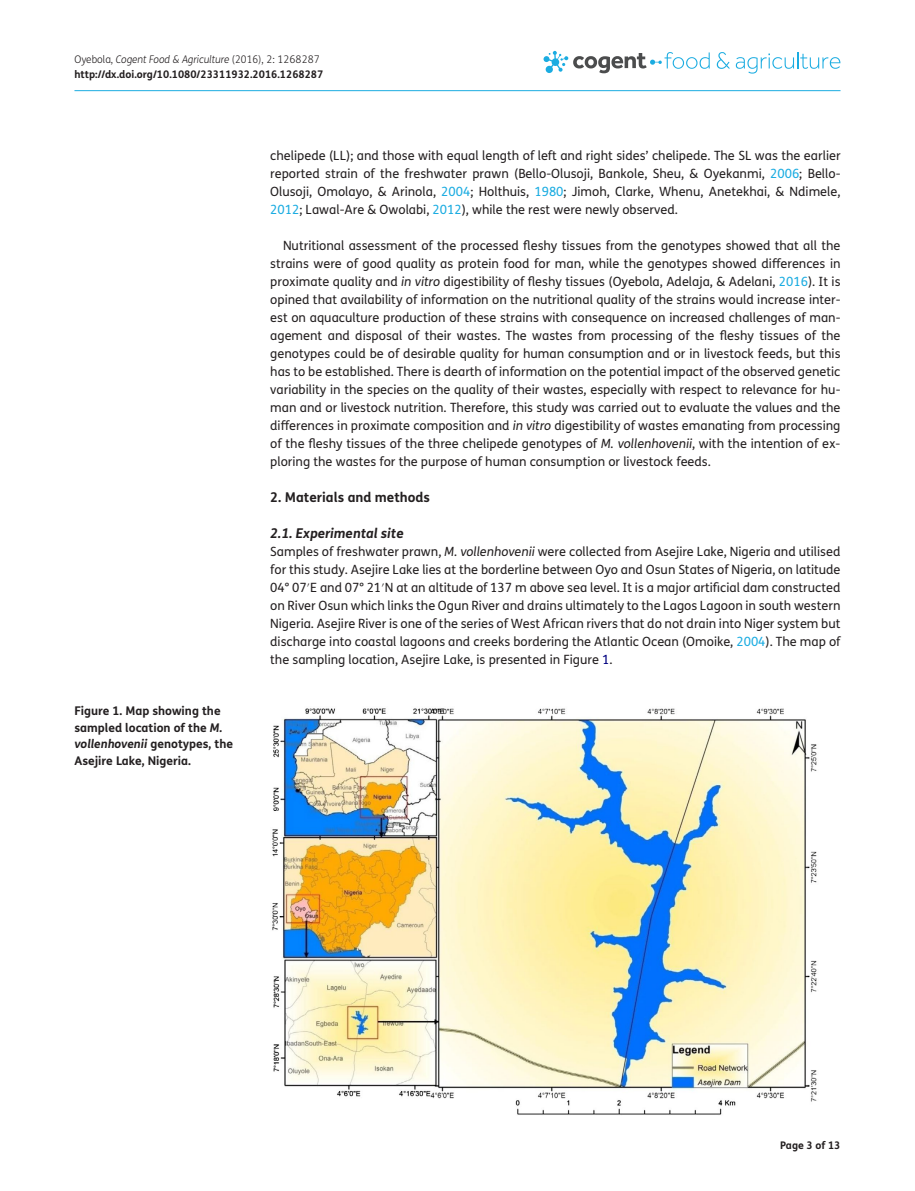
<style>
.page{position:relative;width:915px;height:1191px;background:#fff}
.page>*{position:absolute;margin:0;border:0;box-sizing:border-box;transform-origin:0 0}
.t1{font:700 13.5px "FS Me Pro";color:#231f20}
.t2{font:italic 700 13.5px "FS Me Pro";color:#231f20}
.t3{font:12.75px/18px "FS Me Pro";color:#231f20;text-align:justify}
.t4{font:700 12px/16.5px "FS Me Pro";color:#231f20}
.t5{font:700 10.5px/15px "FS Me Pro";color:#231f20}
.s1{font-weight:300}
.s2{font-weight:300;font-style:italic}
.s3{font-style:italic}
.s4{color:#1bace1}
.s5{font-family:"STIX"}
.s6{color:#000080}
</style>
<div class="page">
<hr style="left:74px;top:90px;width:766px;height:1px;background:#1bace1">
<svg style="left:543px;top:51px;width:166px;height:22px"></svg>
<svg style="left:716px;top:52px;width:13px;height:17px"></svg>
<svg style="left:735px;top:52px;width:105px;height:22px"></svg>
<img style="left:272px;top:708px;width:545px;height:407px">
<p class="t5" style="left:74px;top:51px;width:250px"><span class="s1">Oyebola,</span> <span class="s2">Cogent Food &amp; Agriculture</span> <span class="s1">(2016), 2: 1268287 </span>http://dx.doi.org/10.1080/23311932.2016.1268287</p>
<p class="t4" style="left:74px;top:702px;width:160px">Figure 1. Map showing the sampled location of the <span class="s3">M. vollenhovenii</span> genotypes, the<br>Asejire Lake, Nigeria.</p>
<p class="t3" style="left:270px;top:146px;width:571px">chelipede (LL); and those with equal length of left and right sides’ chelipede. The SL was the earlier reported strain of the freshwater prawn (Bello-Olusoji, Bankole, Sheu, &amp; Oyekanmi, <span class="s4">2006</span>; Bello-Olusoji, Omolayo, &amp; Arinola, <span class="s4">2004</span>; Holthuis, <span class="s4">1980</span>; Jimoh, Clarke, Whenu, Anetekhai, &amp; Ndimele, <span class="s4">2012</span>; Lawal-Are &amp; Owolabi, <span class="s4">2012</span>), while the rest were newly observed.</p>
<p class="t3" style="left:270px;top:236px;width:571px;text-indent:13px">Nutritional assessment of the processed fleshy tissues from the genotypes showed that all the strains were of good quality as protein food for man, while the genotypes showed differences in proximate quality and <span class="s3">in vitro</span> digestibility of fleshy tissues (Oyebola, Adelaja, &amp; Adelani, <span class="s4">2016</span>). It is opined that availability of information on the nutritional quality of the strains would increase inter&shy;est on aquaculture production of these strains with consequence on increased challenges of man&shy;agement and disposal of their wastes. The wastes from processing of the fleshy tissues of the genotypes could be of desirable quality for human consumption and or in livestock feeds, but this has to be established. There is dearth of information on the potential impact of the observed genetic variability in the species on the quality of their wastes, especially with respect to relevance for hu&shy;man and or livestock nutrition. Therefore, this study was carried out to evaluate the values and the differences in proximate composition and <span class="s3">in vitro</span> digestibility of wastes emanating from processing of the fleshy tissues of the three chelipede genotypes of <span class="s3">M. vollenhovenii</span>, with the intention of ex&shy;ploring the wastes for the purpose of human consumption or livestock feeds.</p>
<p class="t1" style="left:270px;top:487px;width:161px">2. Materials and methods</p>
<p class="t2" style="left:270px;top:523px;width:135px">2.1. Experimental site</p>
<p class="t3" style="left:270px;top:542px;width:571px">Samples of freshwater prawn, <span class="s3">M. vollenhovenii</span> were collected from Asejire Lake, Nigeria and utilised for this study. Asejire Lake lies at the borderline between Oyo and Osun States of Nigeria, on latitude 04° 07<span class="s5">′</span>E and 07° 21<span class="s5">′</span>N at an altitude of 137 m above sea level. It is a major artificial dam constructed on River Osun which links the Ogun River and drains ultimately to the Lagos Lagoon in south western Nigeria. Asejire River is one of the series of West African rivers that do not drain into Niger system but discharge into coastal lagoons and creeks bordering the Atlantic Ocean (Omoike, <span class="s4">2004</span>). The map of the sampling location, Asejire Lake, is presented in Figure <span class="s6">1</span>.</p>
<p class="t5" style="left:780px;top:1137px;width:62px">Page 3 of 13</p>
</div>
